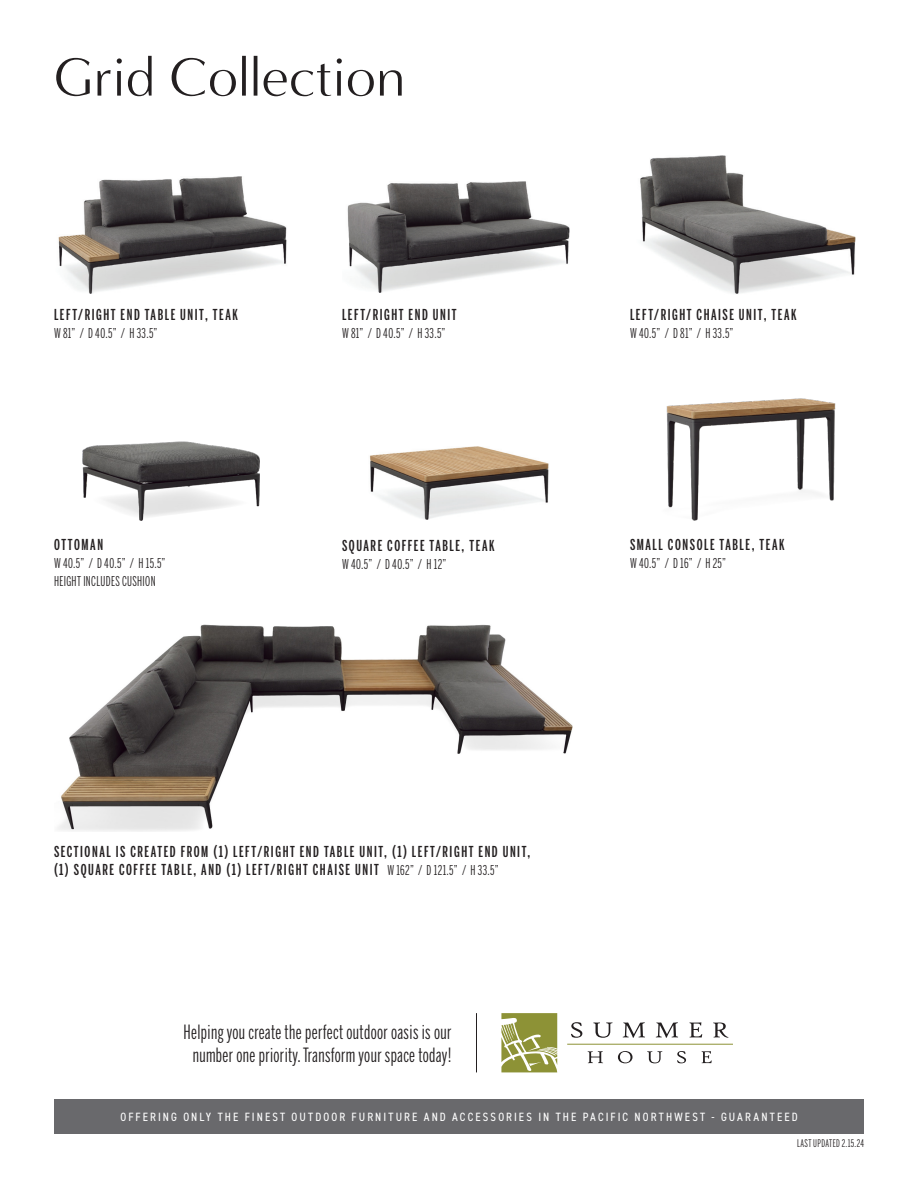
<style>
.page{position:relative;width:918px;height:1188px;background:#fff}
.page>*{position:absolute;margin:0;border:0;box-sizing:border-box;transform-origin:0 0}
.t1{font:55.5px "Minerva Modern";color:#231f20}
.t2{font:19.5px/23.4px "Benton Sans Extra Compressed";letter-spacing:.02em;color:#231f20;text-align:center}
.t3{font:500 15px "Benton Sans Extra Compressed";letter-spacing:.105em;color:#231f20}
.t4{font:13.5px "Benton Sans Extra Compressed";letter-spacing:.03em;color:#231f20}
.t5{font:condensed 12px "DIN2014";letter-spacing:.175em;color:#fff}
.t6{font:10.5px "Benton Sans Extra Compressed";letter-spacing:.04em;color:#231f20}
.s1{font-weight:400;font-size:13.5px}
</style>
<div class="page">
<img style="left:58px;top:176px;width:229px;height:117px">
<img style="left:347px;top:181px;width:223px;height:112px">
<img style="left:369px;top:447px;width:180px;height:72px">
<img style="left:640px;top:156px;width:216px;height:138px">
<img style="left:666px;top:399px;width:170px;height:121px">
<img style="left:58px;top:624px;width:515px;height:208px">
<img style="left:82px;top:442px;width:178px;height:79px">
<div style="left:54px;top:1099px;width:810px;height:35px;background:#69696c"></div>
<hr style="left:476px;top:1013px;width:1px;height:59px;background:#231f20">
<svg style="left:501px;top:1013px;width:56px;height:59px;background:#a5a960"></svg>
<svg style="left:571px;top:1022px;width:11px;height:16px"></svg>
<svg style="left:593px;top:1022px;width:20px;height:16px"></svg>
<svg style="left:623px;top:1022px;width:22px;height:16px"></svg>
<svg style="left:656px;top:1022px;width:22px;height:16px"></svg>
<svg style="left:689px;top:1022px;width:13px;height:15px"></svg>
<svg style="left:713px;top:1023px;width:15px;height:15px"></svg>
<svg style="left:588px;top:1051px;width:15px;height:12px"></svg>
<svg style="left:618px;top:1051px;width:15px;height:12px"></svg>
<svg style="left:647px;top:1051px;width:15px;height:12px"></svg>
<svg style="left:677px;top:1051px;width:9px;height:12px"></svg>
<svg style="left:702px;top:1051px;width:10px;height:12px"></svg>
<hr style="left:567px;top:1044px;width:166px;height:1px;background:#8d9236">
<p class="t1" style="left:54px;top:45px;width:353px">Grid Collection</p>
<p class="t3" style="left:54px;top:305px;width:185px">LEFT/RIGHT END TABLE UNIT, TEAK</p>
<p class="t4" style="left:54px;top:324px;width:105px">W 81” / D 40.5” / H 33.5”</p>
<p class="t3" style="left:342px;top:305px;width:116px">LEFT/RIGHT END UNIT</p>
<p class="t4" style="left:342px;top:324px;width:105px">W 81” / D 40.5” / H 33.5”</p>
<p class="t3" style="left:630px;top:305px;width:168px">LEFT/RIGHT CHAISE UNIT, TEAK</p>
<p class="t4" style="left:630px;top:324px;width:105px">W 40.5” / D 81” / H 33.5”</p>
<p class="t3" style="left:54px;top:536px;width:51px">OTTOMAN</p>
<p class="t4" style="left:54px;top:555px;width:113px">W 40.5” / D 40.5” / H 15.5”</p>
<p class="t4" style="left:54px;top:573px;width:103px">HEIGHT INCLUDES CUSHION</p>
<p class="t3" style="left:342px;top:536px;width:154px">SQUARE COFFEE TABLE, TEAK</p>
<p class="t4" style="left:342px;top:556px;width:106px">W 40.5” / D 40.5” / H 12”</p>
<p class="t3" style="left:630px;top:536px;width:156px">SMALL CONSOLE TABLE, TEAK</p>
<p class="t4" style="left:630px;top:555px;width:98px">W 40.5” / D 16” / H 25”</p>
<p class="t3" style="left:54px;top:843px;width:478px">SECTIONAL IS CREATED FROM (1) LEFT/RIGHT END TABLE UNIT, (1) LEFT/RIGHT END UNIT,</p>
<p class="t3" style="left:54px;top:861px;width:446px">(1) SQUARE COFFEE TABLE, AND (1) LEFT/RIGHT CHAISE UNIT <span class="s1">W 162” / D 121.5” / H 33.5”</span></p>
<p class="t2" style="left:184px;top:1020px;width:270px">Helping you create the perfect outdoor oasis is our number one priority. Transform your space today!</p>
<p class="t5" style="left:120px;top:1109px;width:679px">OFFERING ONLY THE FINEST OUTDOOR FURNITURE AND ACCESSORIES IN THE PACIFIC NORTHWEST - GUARANTEED</p>
<p class="t6" style="left:797px;top:1137px;width:68px">LAST UPDATED 2.15.24</p>
</div>
